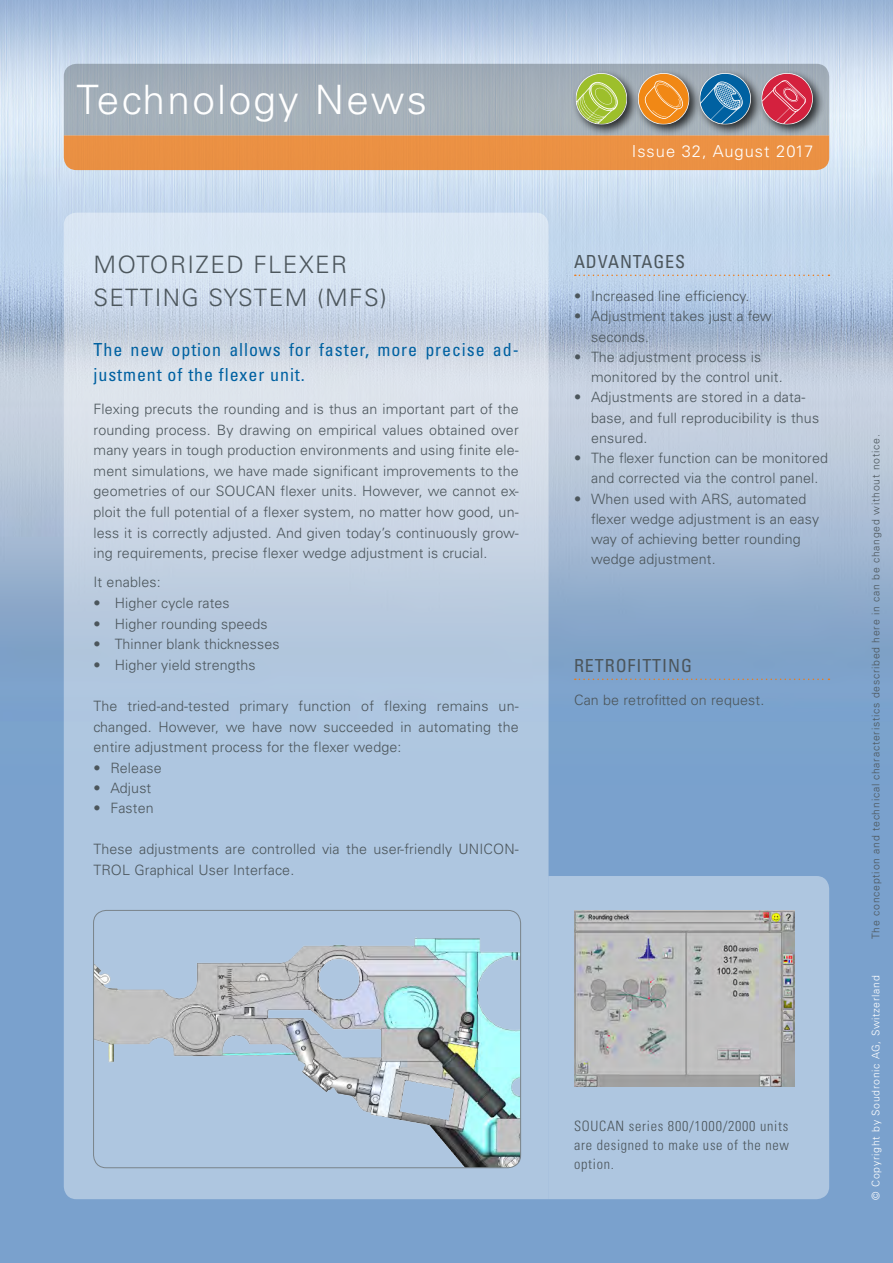
<style>
.page{position:relative;width:893px;height:1263px;background:#fff}
.page>*{position:absolute;margin:0;border:0;box-sizing:border-box;transform-origin:0 0}
.t1{font:300 40.5px "Univers LT Std";letter-spacing:.06em;color:#fff}
.t2{font:300 24px/33px "Univers LT Std";letter-spacing:.06em;color:#4c565c}
.t3{font:condensed 18px/24.8px "Univers LT Std";letter-spacing:.05em;color:#0061a1}
.t4{font:condensed 18px "Univers LT Std";letter-spacing:.05em;color:#4c565c}
.t5{font:300 16.5px "Univers LT Std";letter-spacing:.06em;color:#fff}
.t6{font:300 14.25px/20.5px "Univers LT Std";letter-spacing:.01em;color:#4c565c}
.t7{font:300 condensed 14.25px/18.8px "Univers LT Std";letter-spacing:.05em;color:#4c565c;text-align:justify}
.t8{font:300 10.5px "Univers LT Std";letter-spacing:.07em;color:#4c565c}
.t9{font:300 10.5px "Univers LT Std";letter-spacing:.07em;color:#fff}
</style>
<div class="page">
<img style="left:0;top:0;width:893px;height:1263px">
<div style="left:64px;top:64px;width:765px;height:71px;background:#a3afb9"></div>
<div style="left:64px;top:135px;width:765px;height:35px;background:#eb9143"></div>
<svg style="left:64px;top:213px;width:485px;height:986px;background:#c0d1e4"></svg>
<div style="left:549px;top:876px;width:280px;height:323px;background:#aec6e0"></div>
<div style="left:572px;top:70px;width:68px;height:67px;background:#000;opacity:.75"></div>
<svg style="left:576px;top:73px;width:51px;height:52px;background:#a3bb5e"></svg>
<div style="left:696px;top:70px;width:67px;height:67px;background:#000;opacity:.75"></div>
<svg style="left:701px;top:73px;width:50px;height:52px;background:#4281ab"></svg>
<div style="left:758px;top:70px;width:67px;height:67px;background:#000;opacity:.75"></div>
<svg style="left:761px;top:73px;width:52px;height:52px;background:#c55266"></svg>
<div style="left:634px;top:70px;width:67px;height:67px;background:#000;opacity:.75"></div>
<svg style="left:637px;top:73px;width:53px;height:52px;background:#d6934a"></svg>
<img style="left:94px;top:910px;width:427px;height:258px">
<div style="left:93px;top:910px;width:428px;height:258px;border:1px solid #79838a;border-radius:13px"></div>
<img style="left:574px;top:910px;width:220px;height:176px">
<svg style="left:575px;top:275px;width:254px;height:1px"></svg>
<svg style="left:575px;top:678px;width:254px;height:2px"></svg>
<h1 class="t1" style="left:77px;top:76px;width:352px">Technology News</h1>
<h2 class="t2" style="left:94px;top:248px;width:295px">Motorized flexer setti ng syst em (MFS)</h2>
<p class="t3" style="left:94px;top:337px;width:427px">The new option allows for faster, more precise ad&shy;justment of the flexer unit.</p>
<p class="t6" style="left:94px;top:399px;width:427px;text-align:justify">Flexing precuts the rounding and is thus an important part of the rounding process. By drawing on empirical values obtained over many years in tough production environments and using finite ele&shy;ment simulations, we have made significant improvements to the geometries of our SOUCAN flexer units. However, we cannot ex&shy;ploit the full potential of a flexer system, no matter how good, un&shy;less it is correctly adjusted. And given today’s continuously grow&shy;ing requirements, precise flexer wedge adjustment is crucial.</p>
<p class="t6" style="left:94px;top:572px;width:69px">It enables:</p>
<p class="t6" style="left:94px;top:593px;width:138px">• Higher cycle rates</p>
<p class="t6" style="left:94px;top:613px;width:176px">• Higher rounding speeds</p>
<p class="t6" style="left:94px;top:634px;width:187px">• Thinner blank thicknesses</p>
<p class="t6" style="left:94px;top:655px;width:164px">• Higher yield strengths</p>
<p class="t6" style="left:94px;top:696px;width:427px;text-align:justify">The tried-and-tested primary function of flexing remains un&shy;changed. However, we have now succeeded in automating the entire adjustment process for the flexer wedge:</p>
<p class="t6" style="left:94px;top:757px;width:70px">• Release</p>
<p class="t6" style="left:94px;top:778px;width:59px">• Adjust</p>
<p class="t6" style="left:94px;top:798px;width:62px">• Fasten</p>
<p class="t6" style="left:94px;top:839px;width:427px">These adjustments are controlled via the user-friendly UN ICON-<br>TROL</p>
<p class="t6" style="left:134px;top:860px;width:161px">Graphical User Interface.</p>
<p class="t5" style="left:632px;top:141px;width:183px">Issue 32, August 2017</p>
<p class="t4" style="left:574px;top:250px;width:113px">Advantages</p>
<p class="t6" style="left:574px;top:286px;width:177px">• Increased line efficiency.</p>
<p class="t6" style="left:591px;top:306px;width:182px;text-indent:-17px">• Adjustment takes just a few seconds.</p>
<p class="t6" style="left:591px;top:347px;width:193px;text-indent:-17px">• The adjustment process is monitored by the control unit.</p>
<p class="t6" style="left:591px;top:387px;width:230px;text-indent:-17px">• Adjustments are stored in a data&shy;base, and full reproducibility is thus ensured.</p>
<p class="t6" style="left:574px;top:448px;width:256px;text-align:center">• The flexer function can be monitored and corrected via the control panel.</p>
<p class="t6" style="left:591px;top:488px;width:230px;text-indent:-17px">• When used with ARS, automated flexer wedge adjustment is an easy way of achieving better rounding wedge adjustment.</p>
<p class="t4" style="left:574px;top:654px;width:106px">RETROFITTING</p>
<p class="t6" style="left:574px;top:690px;width:192px">Can be retrofitted on request.</p>
<p class="t7" style="left:574px;top:1117px;width:216px">SOUCAN series 800/1000/2000 units are designed to make use of the new option.</p>
<p class="t8" style="left:869px;top:939px;width:506px;rotate:-90deg">The conception and technical characteristics described here in can be changed without notice.</p>
<p class="t9" style="left:869px;top:1199px;width:226px;rotate:-90deg">© Copyright by Soudronic AG, Switzerland</p>
</div>
